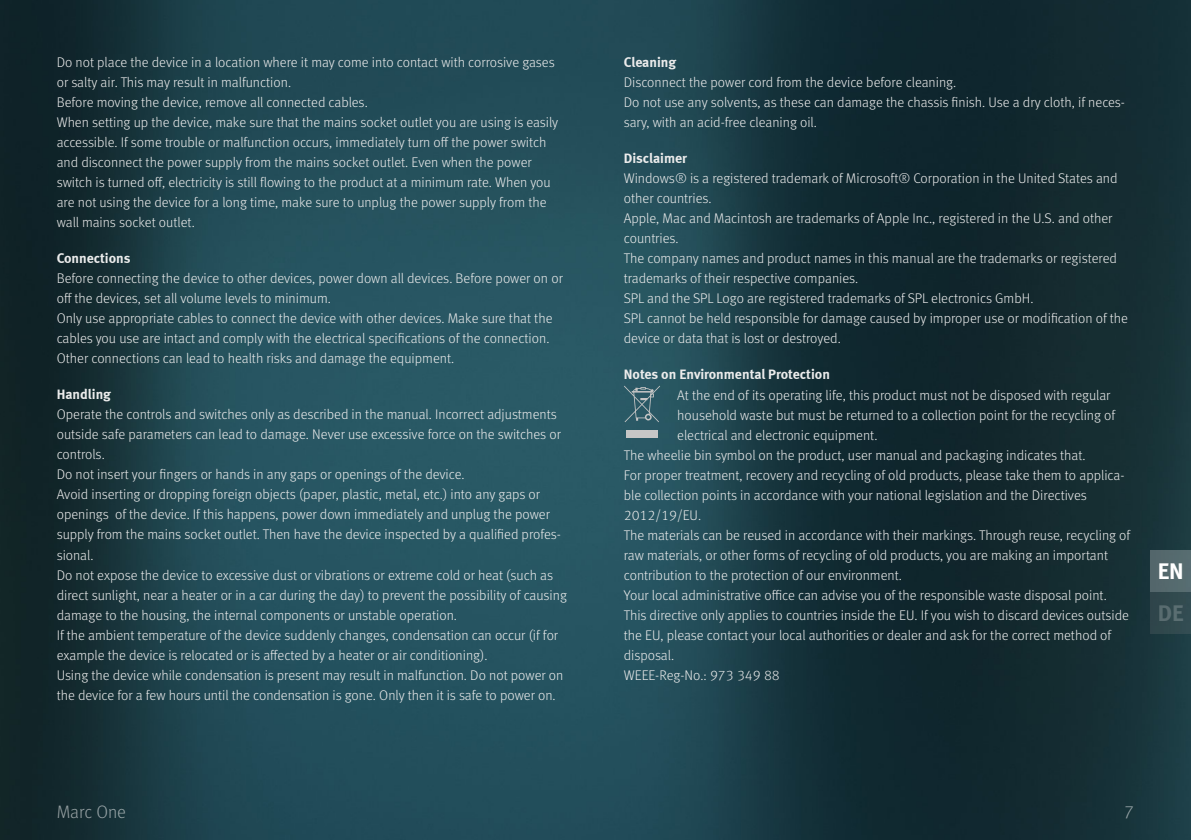
<style>
.page{position:relative;width:1191px;height:840px;background:#fff}
.page>*{position:absolute;margin:0;border:0;box-sizing:border-box;transform-origin:0 0}
.t1{font:700 23.2px "Meta";color:#fff}
.t2{font:700 23.2px "Meta";color:rgb(255 255 255/.2)}
.t3{font:300 18px "Meta OTSPL";color:rgb(255 255 255/.56)}
.t4{font:300 14px/20px "Meta OTSPL";color:#ececec}
.t5{font:14px "Meta Bold LF";color:#ececec}
</style>
<div class="page">
<img style="left:0;top:0;width:1191px;height:839px">
<svg style="left:624px;top:385px;width:36px;height:37px"></svg>
<div style="left:626px;top:430px;width:31px;height:8px;background:#c6c6c6"></div>
<div style="left:1150px;top:550px;width:41px;height:42px;background:#556a6e"></div>
<div style="left:1150px;top:592px;width:41px;height:41px;background:#31494d"></div>
<p class="t4" style="left:57px;top:53px;width:503px">Do not place the device in a location where it may come into contact with corrosive gases or salty air. This may result in malfunction.<br>Before moving the device, remove all connected cables.<br>When setting up the device, make sure that the mains socket outlet you are using is easily accessible. If some trouble or malfunction occurs, immediately turn off the power switch and disconnect the power supply from the mains socket outlet. Even when the power switch is turned off, electricity is still flowing to the product at a minimum rate. When you are not using the device for a long time, make sure to unplug the power supply from the wall mains socket outlet.</p>
<p class="t5" style="left:57px;top:250px;width:75px">Connections</p>
<p class="t4" style="left:57px;top:269px;width:507px">Before connecting the device to other devices, power down all devices. Before power on or off the devices, set all volume levels to minimum.<br>Only use appropriate cables to connect the device with other devices. Make sure that the cables you use are intact and comply with the electrical specifications of the connection.<br>Other connections can lead to health risks and damage the equipment.</p>
<p class="t5" style="left:57px;top:386px;width:56px">Handling</p>
<p class="t4" style="left:57px;top:405px;width:512px">Operate the controls and switches only as described in the manual. Incorrect adjustments outside safe parameters can lead to damage. Never use excessive force on the switches or controls.<br>Do not insert your fingers or hands in any gaps or openings of the device.<br>Avoid inserting or dropping foreign objects (paper, plastic, metal, etc.) into any gaps or openings of the device. If this happens, power down immediately and unplug the power supply from the mains socket outlet. Then have the device inspected by a qualified profes&shy;sional.<br>Do not expose the device to excessive dust or vibrations or extreme cold or heat (such as direct sunlight, near a heater or in a car during the day) to prevent the possibility of causing damage to the housing, the internal components or unstable operation.<br>If the ambient temperature of the device suddenly changes, condensation can occur (if for example the device is relocated or is affected by a heater or air conditioning).<br>Using the device while condensation is present may result in malfunction. Do not power on the device for a few hours until the condensation is gone. Only then it is safe to power on.</p>
<p class="t5" style="left:624px;top:54px;width:54px">Cleaning</p>
<p class="t4" style="left:624px;top:73px;width:502px">Disconnect the power cord from the device before cleaning.<br>Do not use any solvents, as these can damage the chassis finish. Use a dry cloth, if neces&shy;sary, with an acid-free cleaning oil.</p>
<p class="t5" style="left:624px;top:150px;width:65px">Disclaimer</p>
<p class="t4" style="left:624px;top:169px;width:506px">Windows® is a registered trademark of Microsoft® Corporation in the United States and other countries.<br>Apple, Mac and Macintosh are trademarks of Apple Inc., registered in the U.S. and other countries.<br>The company names and product names in this manual are the trademarks or registered trademarks of their respective companies.<br>SPL and the SPL Logo are registered trademarks of SPL electronics GmbH.<br>SPL cannot be held responsible for damage caused by improper use or modification of the device or data that is lost or destroyed.</p>
<p class="t5" style="left:624px;top:366px;width:208px">Notes on Environmental Protection</p>
<p class="t4" style="left:677px;top:385px;width:435px">At the end of its operating life, this product must not be disposed with regular</p>
<p class="t4" style="left:677px;top:405px;width:439px">household waste but must be returned to a collection point for the recycling of</p>
<p class="t4" style="left:677px;top:425px;width:202px">electrical and electronic equipment.</p>
<p class="t4" style="left:624px;top:445px;width:463px">The wheelie bin symbol on the product, user manual and packaging indicates that.</p>
<p class="t4" style="left:624px;top:465px;width:502px">For proper treatment, recovery and recycling of old products, please take them to applica-</p>
<p class="t4" style="left:624px;top:485px;width:464px">ble collection points in accordance with your national legislation and the Directives</p>
<p class="t4" style="left:624px;top:505px;width:79px">2012/19/EU.</p>
<p class="t4" style="left:624px;top:525px;width:508px">The materials can be reused in accordance with their markings. Through reuse, recycling of</p>
<p class="t4" style="left:624px;top:545px;width:486px">raw materials, or other forms of recycling of old products, you are making an important</p>
<p class="t4" style="left:624px;top:565px;width:280px">contribution to the protection of our environment.</p>
<p class="t4" style="left:624px;top:585px;width:484px">Your local administrative office can advise you of the responsible waste disposal point.</p>
<p class="t4" style="left:624px;top:605px;width:506px">This directive only applies to countries inside the EU. If you wish to discard devices outside</p>
<p class="t4" style="left:624px;top:625px;width:489px">the EU, please contact your local authorities or dealer and ask for the correct method of</p>
<p class="t4" style="left:624px;top:645px;width:52px">disposal.</p>
<p class="t4" style="left:624px;top:665px;width:158px">WEEE-Reg-No.: 973 349 88</p>
<h1 class="t1" style="left:1157px;top:557px;width:28px">EN</h1>
<h1 class="t2" style="left:1157px;top:599px;width:27px">DE</h1>
<p class="t3" style="left:57px;top:804px;width:71px">Marc One</p>
<p class="t3" style="left:1124px;top:804px;width:12px">7</p>
</div>
